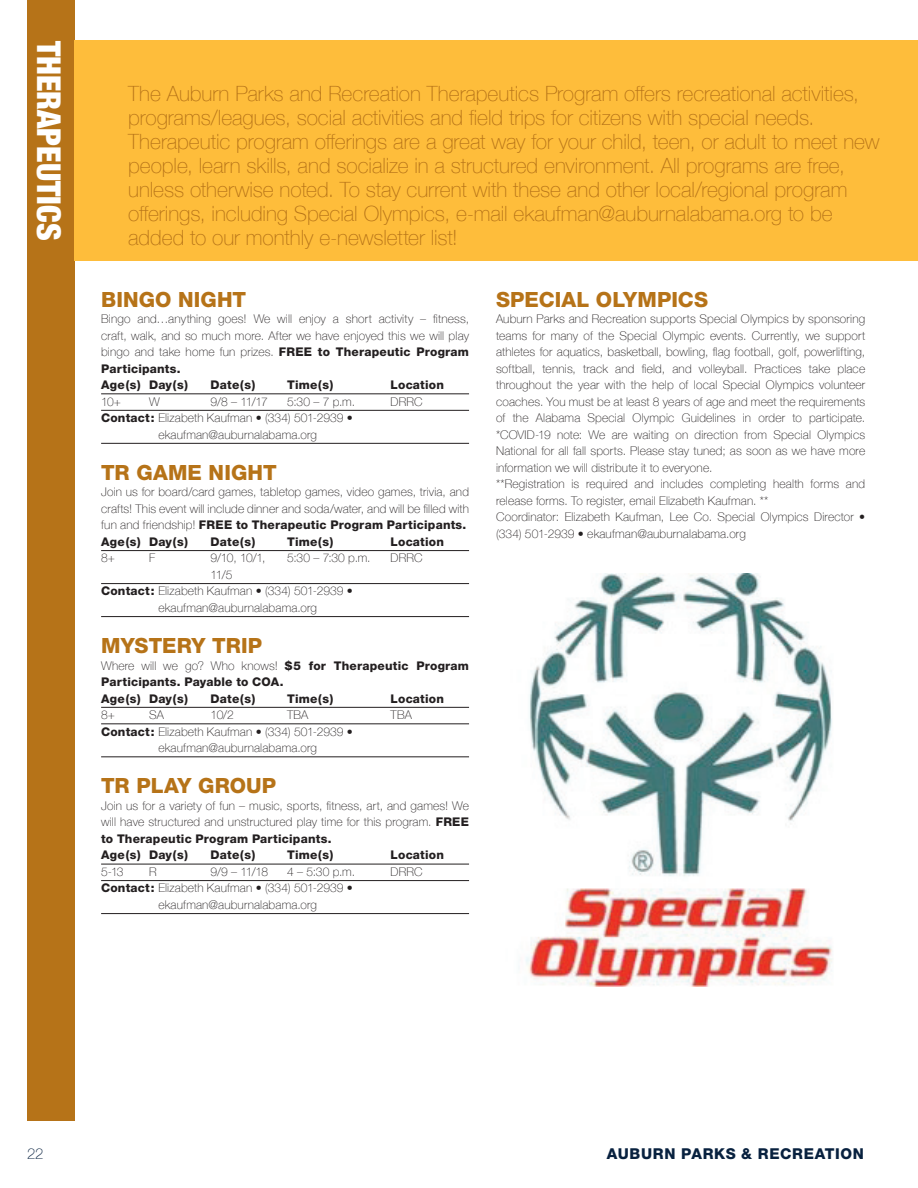
<style>
.page{position:relative;width:918px;height:1188px;background:#fff}
.page>*{position:absolute;margin:0;border:0;box-sizing:border-box;transform-origin:0 0}
.t1{font:900 condensed 33px "Helvetica Neue";color:#fff}
.t2{font:100 21px/24px "Helvetica Neue";color:#b67318}
.t3{font:800 21px "Helvetica Neue";letter-spacing:.005em;color:#b67318}
.t4{font:800 15px "Helvetica Neue";letter-spacing:.045em;color:#08213f}
.t5{font:100 15px "Helvetica Neue";color:#08213f}
.t6{font:100 12px/16.5px "Helvetica Neue";letter-spacing:.015em;color:#231f20}
.t7{font:800 12px/16.5px "Helvetica Neue";letter-spacing:.015em;color:#231f20}
.s1{font-weight:800}
.s2{font-weight:100}
</style>
<div class="page">
<div style="left:27px;top:0;width:47px;height:1120px;background:#b67318"></div>
<hr style="left:101px;top:393px;width:368px;height:1px;background:#231f20">
<hr style="left:101px;top:410px;width:368px;height:1px;background:#231f20">
<hr style="left:101px;top:443px;width:368px;height:1px;background:#231f20">
<hr style="left:101px;top:550px;width:368px;height:1px;background:#231f20">
<hr style="left:101px;top:583px;width:368px;height:1px;background:#231f20">
<hr style="left:101px;top:616px;width:368px;height:1px;background:#231f20">
<hr style="left:101px;top:707px;width:368px;height:1px;background:#231f20">
<hr style="left:101px;top:723px;width:368px;height:1px;background:#231f20">
<hr style="left:101px;top:756px;width:368px;height:1px;background:#231f20">
<hr style="left:101px;top:864px;width:368px;height:1px;background:#231f20">
<hr style="left:101px;top:880px;width:368px;height:1px;background:#231f20">
<hr style="left:101px;top:913px;width:368px;height:1px;background:#231f20">
<div style="left:74px;top:40px;width:844px;height:221px;background:#febd3b"></div>
<img style="left:526px;top:573px;width:306px;height:413px">
<h1 class="t1" style="left:69px;top:40px;width:201px;rotate:90deg">THERAPEUTICS</h1>
<p class="t2" style="left:128px;top:81px;width:753px">The Auburn Parks and Recreation Therapeutics Program offers recreational activities, programs/leagues, social activities and field trips for citizens with special needs.<br>Therapeutic program offerings are a great way for your child, teen, or adult to meet new people, learn skills, and socialize in a structured environment. All programs are free, unless otherwise noted. To stay current with these and other local/regional program offerings, including Special Olympics, e-mail ekaufman@auburnalabama.org to be added to our monthly e-newsletter list!</p>
<h2 class="t3" style="left:101px;top:287px;width:147px">BINGO NIGHT</h2>
<p class="t6" style="left:101px;top:310px;width:369px">Bingo and…anything goes! We will enjoy a short activity – fitness, craft, walk, and so much more. After we have enjoyed this we will play bingo and take home fun prizes. <span class="s1">FREE to Therapeutic Program Participants.<br>Age(s) Day(s)</span></p>
<p class="t7" style="left:211px;top:377px;width:46px">Date(s)</p>
<p class="t7" style="left:287px;top:377px;width:48px">Time(s)</p>
<p class="t7" style="left:391px;top:377px;width:55px">Location</p>
<p class="t6" style="left:101px;top:393px;width:22px">10+</p>
<p class="t6" style="left:149px;top:393px;width:12px">W</p>
<p class="t6" style="left:211px;top:393px;width:59px">9/8 – 11/17</p>
<p class="t6" style="left:287px;top:393px;width:69px">5:30 – 7 p.m.</p>
<p class="t6" style="left:391px;top:393px;width:34px">DRRC</p>
<p class="t6" style="left:158px;top:409px;width:196px;text-indent:-57px"><span class="s1">Contact:</span> Elizabeth Kaufman • (334) 501-2939 • ekaufman@auburnalabama.org</p>
<h2 class="t3" style="left:101px;top:460px;width:177px">TR GAME NIGHT</h2>
<p class="t6" style="left:101px;top:483px;width:369px">Join us for board/card games, tabletop games, video games, trivia, and crafts! This event will include dinner and soda/water, and will be filled with fun and friendship! <span class="s1">FREE to Therapeutic Program Participants.<br>Age(s) Day(s)</span></p>
<p class="t7" style="left:211px;top:533px;width:46px">Date(s)</p>
<p class="t7" style="left:287px;top:533px;width:48px">Time(s)</p>
<p class="t7" style="left:391px;top:533px;width:55px">Location</p>
<p class="t6" style="left:101px;top:549px;width:15px">8+</p>
<p class="t6" style="left:149px;top:549px;width:8px">F</p>
<p class="t6" style="left:211px;top:549px;width:56px">9/10, 10/1,</p>
<p class="t6" style="left:287px;top:549px;width:85px">5:30 – 7:30 p.m.</p>
<p class="t6" style="left:391px;top:549px;width:34px">DRRC</p>
<p class="t6" style="left:211px;top:566px;width:23px">11/5</p>
<p class="t6" style="left:101px;top:582px;width:253px"><span class="s1">Contact:</span> Elizabeth Kaufman • (334) 501-2939 •</p>
<p class="t6" style="left:158px;top:599px;width:160px">ekaufman@auburnalabama.org</p>
<h2 class="t3" style="left:101px;top:633px;width:163px">MYSTERY TRIP</h2>
<p class="t7" style="left:101px;top:657px;width:369px"><span class="s2">Where will we go? Who knows!</span> $5 for Therapeutic Program<br>Participants. Payable to COA.<br>Age(s) Day(s)</p>
<p class="t7" style="left:211px;top:690px;width:46px">Date(s)</p>
<p class="t7" style="left:287px;top:690px;width:48px">Time(s)</p>
<p class="t7" style="left:391px;top:690px;width:55px">Location</p>
<p class="t6" style="left:101px;top:706px;width:15px">8+</p>
<p class="t6" style="left:149px;top:706px;width:16px">SA</p>
<p class="t6" style="left:211px;top:706px;width:25px">10/2</p>
<p class="t6" style="left:287px;top:706px;width:23px">TBA</p>
<p class="t6" style="left:391px;top:706px;width:23px">TBA</p>
<p class="t6" style="left:158px;top:723px;width:196px;text-indent:-57px"><span class="s1">Contact:</span> Elizabeth Kaufman • (334) 501-2939 • ekaufman@auburnalabama.org</p>
<h2 class="t3" style="left:101px;top:773px;width:177px">TR PLAY GROUP</h2>
<p class="t6" style="left:101px;top:797px;width:369px">Join us for a variety of fun – music, sports, fitness, art, and games! We will have structured and unstructured play time for this program. <span class="s1">FREE to Therapeutic Program Participants.<br>Age(s) Day(s)</span></p>
<p class="t7" style="left:211px;top:847px;width:46px">Date(s)</p>
<p class="t7" style="left:287px;top:847px;width:48px">Time(s)</p>
<p class="t7" style="left:391px;top:847px;width:55px">Location</p>
<p class="t6" style="left:101px;top:863px;width:24px">5-13</p>
<p class="t6" style="left:149px;top:863px;width:9px">R</p>
<p class="t6" style="left:211px;top:863px;width:59px">9/9 – 11/18</p>
<p class="t6" style="left:287px;top:863px;width:69px">4 – 5:30 p.m.</p>
<p class="t6" style="left:391px;top:863px;width:34px">DRRC</p>
<p class="t6" style="left:158px;top:879px;width:196px;text-indent:-57px"><span class="s1">Contact:</span> Elizabeth Kaufman • (334) 501-2939 • ekaufman@auburnalabama.org</p>
<h2 class="t3" style="left:496px;top:287px;width:213px">SPECIAL OLYMPICS</h2>
<p class="t6" style="left:496px;top:310px;width:371px">Auburn Parks and Recreation supports Special Olympics by sponsoring teams for many of the Special Olympic events. Currently, we support athletes for aquatics, basketball, bowling, flag football, golf, powerlifting, softball, tennis, track and field, and volleyball. Practices take place throughout the year with the help of local Special Olympics volunteer coaches. You must be at least 8 years of age and meet the requirements of the Alabama Special Olympic Guidelines in order to participate. *COVID-19 note: We are waiting on direction from Special Olympics National for all fall sports. Please stay tuned; as soon as we have more information we will distribute it to everyone.<br>**Registration is required and includes completing health forms and release forms. To register, email Elizabeth Kaufman. **<br>Coordinator: Elizabeth Kaufman, Lee Co. Special Olympics Director • (334) 501-2939 • ekaufman@auburnalabama.org</p>
<p class="t5" style="left:27px;top:1142px;width:18px">22</p>
<p class="t4" style="left:607px;top:1145px;width:259px">AUBURN PARKS &amp; RECREATION</p>
</div>
